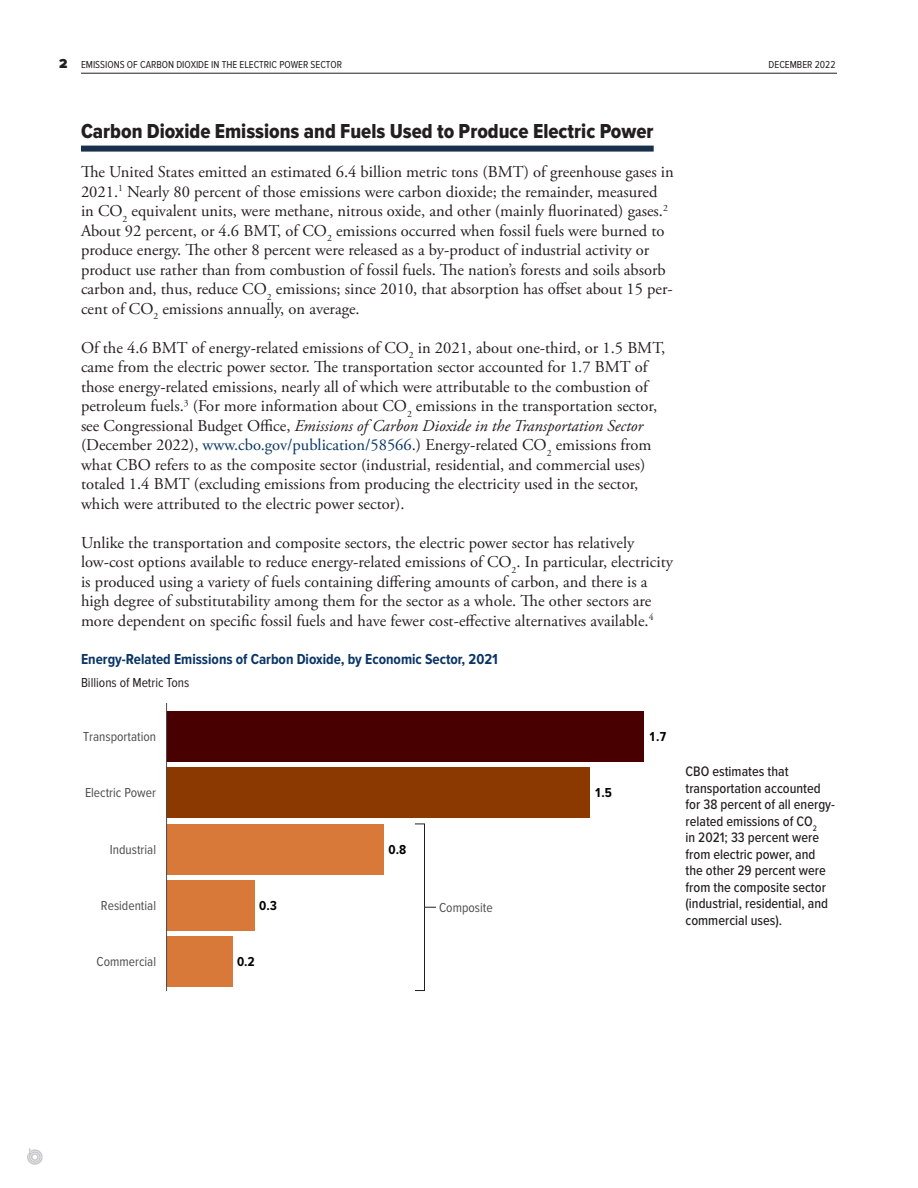
<style>
.page{position:relative;width:918px;height:1188px;background:#fff}
.page>*{position:absolute;margin:0;border:0;box-sizing:border-box;transform-origin:0 0}
.bd2_ahead{font:21px "Proxima Nova Cond Extrabld";color:#231f20}
.bd5_bodytext{font:16.5px/19.5px "Adobe Garamond Pro";color:#231f20}
.f2_title{font:700 15px "Proxima Nova Cond";color:#093565}
.f8_caption_text{font:500 14.25px/16.5px "Proxima Nova Cond";color:#231f20}
.t1{font:13.5px "Proxima Nova T Cond";color:#4d4d4d}
.units{font:13.5px "Proxima Nova Cond";color:#231f20}
.t2{font:700 13.5px "Proxima Nova T Cond";color:#000}
.t3{font:13.5px "Proxima Nova T Cond";color:#4d4e4e}
.t4{font:10.5px "Proxima Nova Cond";color:#231f20}
.s1{font-family:"Proxima Nova";font-weight:900;font-size:13.5px}
.s2{font-style:italic}
.s3{color:#093565}
</style>
<div class="page">
<svg style="left:27px;top:1148px;width:16px;height:17px"></svg>
<hr style="left:81px;top:73px;width:756px;height:1px;background:#231f20">
<div style="left:81px;top:146px;width:573px;height:6px;background:#18304c"></div>
<div style="left:167px;top:936px;width:66px;height:51px;background:#d87939"></div>
<div style="left:167px;top:880px;width:88px;height:51px;background:#d87939"></div>
<div style="left:167px;top:824px;width:217px;height:51px;background:#d87939"></div>
<div style="left:167px;top:768px;width:423px;height:50px;background:#8c3900"></div>
<div style="left:167px;top:711px;width:477px;height:51px;background:#490000"></div>
<hr style="left:166px;top:703px;width:1px;height:288px;background:#4c4b4c">
<div style="left:415px;top:824px;width:10px;height:167px;background:#fff;border:1px solid #231f20"></div>
<p class="t4" style="left:59px;top:58px;width:284px"><span class="s1">2</span> EMISSIONS OF CARBON DIOXIDE IN THE ELECTRIC POWER SECTOR</p>
<p class="t4" style="left:769px;top:58px;width:13px">December</p>
<p class="t4" style="left:815px;top:58px;width:22px">2022</p>
<p class="bd2_ahead" style="left:81px;top:119px;width:574px">Carbon Dioxide Emissions and Fuels Used to Produce Electric Power</p>
<p class="bd5_bodytext" style="left:81px;top:163px;width:594px">The United States emitted an estimated 6.4 billion metric tons (BMT) of greenhouse gases in 2021.<sup>1</sup> Nearly 80 percent of those emissions were carbon dioxide; the remainder, measured in CO<sub>2</sub> equivalent units, were methane, nitrous oxide, and other (mainly fluorinated) gases.<sup>2<br></sup>About 92 percent, or 4.6 BMT, of CO<sub>2</sub> emissions occurred when fossil fuels were burned to produce energy. The other 8 percent were released as a by-product of industrial activity or product use rather than from combustion of fossil fuels. The nation’s forests and soils absorb carbon and, thus, reduce CO<sub>2</sub> emissions; since 2010, that absorption has offset about 15 per&shy;cent of CO<sub>2</sub> emissions annually, on average.</p>
<p class="bd5_bodytext" style="left:81px;top:338px;width:586px">Of the 4.6 BMT of energy-related emissions of CO<sub>2</sub> in 2021, about one-third, or 1.5 BMT, came from the electric power sector. The transportation sector accounted for 1.7 BMT of those energy-related emissions, nearly all of which were attributable to the combustion of petroleum fuels.<sup>3</sup> (For more information about CO<sub>2</sub> emissions in the transportation sector, see Congressional Budget Office, <span class="s2">Emissions of Carbon Dioxide in the Transportation Sector </span>(December 2022), <span class="s3">www.cbo.gov/publication/58566</span>.) Energy-related CO<sub>2</sub> emissions from what CBO refers to as the composite sector (industrial, residential, and commercial uses) totaled 1.4 BMT (excluding emissions from producing the electricity used in the sector, which were attributed to the electric power sector).</p>
<p class="bd5_bodytext" style="left:81px;top:533px;width:593px">Unlike the transportation and composite sectors, the electric power sector has relatively low-cost options available to reduce energy-related emissions of CO<sub>2</sub>. In particular, electricity is produced using a variety of fuels containing differing amounts of carbon, and there is a high degree of substitutability among them for the sector as a whole. The other sectors are more dependent on specific fossil fuels and have fewer cost-effective alternatives available.<sup>4</sup></p>
<p class="f2_title" style="left:81px;top:651px;width:418px">Energy-Related Emissions of Carbon Dioxide, by Economic Sector, 2021</p>
<p class="units" style="left:81px;top:675px;width:110px">Billions of Metric Tons</p>
<p class="t1" style="left:83px;top:729px;width:74px">Transportation</p>
<p class="t2" style="left:649px;top:729px;width:19px">1.7</p>
<p class="t1" style="left:85px;top:785px;width:73px">Electric Power</p>
<p class="t1" style="left:110px;top:841px;width:48px">Industrial</p>
<p class="t1" style="left:101px;top:897px;width:57px">Residential</p>
<p class="t2" style="left:259px;top:897px;width:19px">0.3</p>
<p class="t2" style="left:389px;top:841px;width:19px">0.8</p>
<p class="t3" style="left:439px;top:900px;width:55px">Composite</p>
<p class="t2" style="left:594px;top:785px;width:19px">1.5</p>
<p class="f8_caption_text" style="left:685px;top:764px;width:151px">CBO estimates that transportation accounted for 38 percent of all energy&shy;related emissions of CO<sub>2<br></sub>in 2021; 33 percent were from electric power, and the other 29 percent were from the composite sector (industrial, residential, and commercial uses).</p>
<p class="t1" style="left:97px;top:954px;width:61px">Commercial</p>
<p class="t2" style="left:237px;top:954px;width:19px">0.2</p>
</div>
